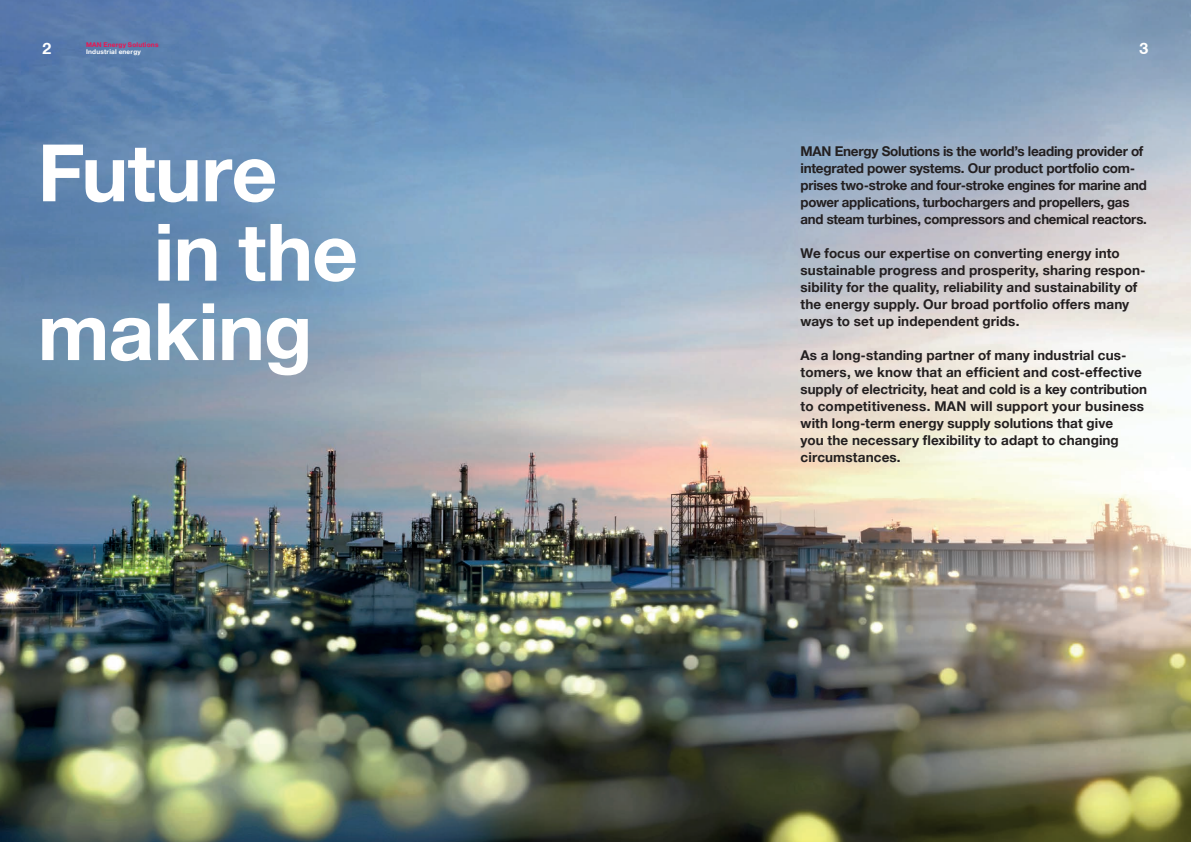
<style>
.page{position:relative;width:1191px;height:842px;background:#fff}
.page>*{position:absolute;margin:0;border:0;box-sizing:border-box;transform-origin:0 0}
.A4_11_Headline_2{font:700 79.4px "Man Global";letter-spacing:-.01em;color:#fff}
.t1{font:700 16px "Man Global";color:#fff}
.A4_20_Teaser_text{font:700 13.5px/17px "Man Global";letter-spacing:.005em;color:#231f20}
.A4_20_Teaser_text-2{font:700 13.5px/17px "Man Global";letter-spacing:-.02em;color:#231f20}
.A4_03_Running_title{font:700 6.5px "Man Global";letter-spacing:.03em;color:#ed1450}
.A4_04_Running_title{font:700 6.5px "Man Global";letter-spacing:.03em;color:#fff}
</style>
<div class="page">
<img style="left:0;top:0;width:1191px;height:842px">
<p class="A4_03_Running_title" style="left:86px;top:41px;width:74px">MAN Energy Solutions</p>
<p class="A4_04_Running_title" style="left:86px;top:48px;width:56px">Industrial energy</p>
<p class="t1" style="left:43px;top:39px;width:10px">2</p>
<p class="t1" style="left:1139px;top:39px;width:10px">3</p>
<p class="A4_11_Headline_2" style="left:38px;top:127px;width:241px">Future</p>
<p class="A4_11_Headline_2" style="left:154px;top:207px;width:205px">in the</p>
<p class="A4_11_Headline_2" style="left:38px;top:286px;width:276px">making</p>
<p class="A4_20_Teaser_text-2" style="left:800px;top:143px;width:348px">MAN Energy Solutions is the world’s leading provider of integrated power systems. Our product portfolio com&shy;prises two-stroke and four-stroke engines for marine and power applications, turbochargers and propellers, gas and steam turbines, compressors and chemical reactors.</p>
<p class="A4_20_Teaser_text" style="left:800px;top:245px;width:347px">We focus our expertise on converting energy into sustainable progress and prosperity, sharing respon&shy;sibility for the quality, reliability and sustainability of the energy supply. Our broad portfolio offers many ways to set up independent grids.</p>
<p class="A4_20_Teaser_text" style="left:800px;top:347px;width:348px">As a long-standing partner of many industrial cus&shy;tomers, we know that an efficient and cost-effective supply of electricity, heat and cold is a key contribution to competitiveness. MAN will support your business with long-term energy supply solutions that give<br>you the necessary flexibility to adapt to changing circumstances.</p>
</div>
